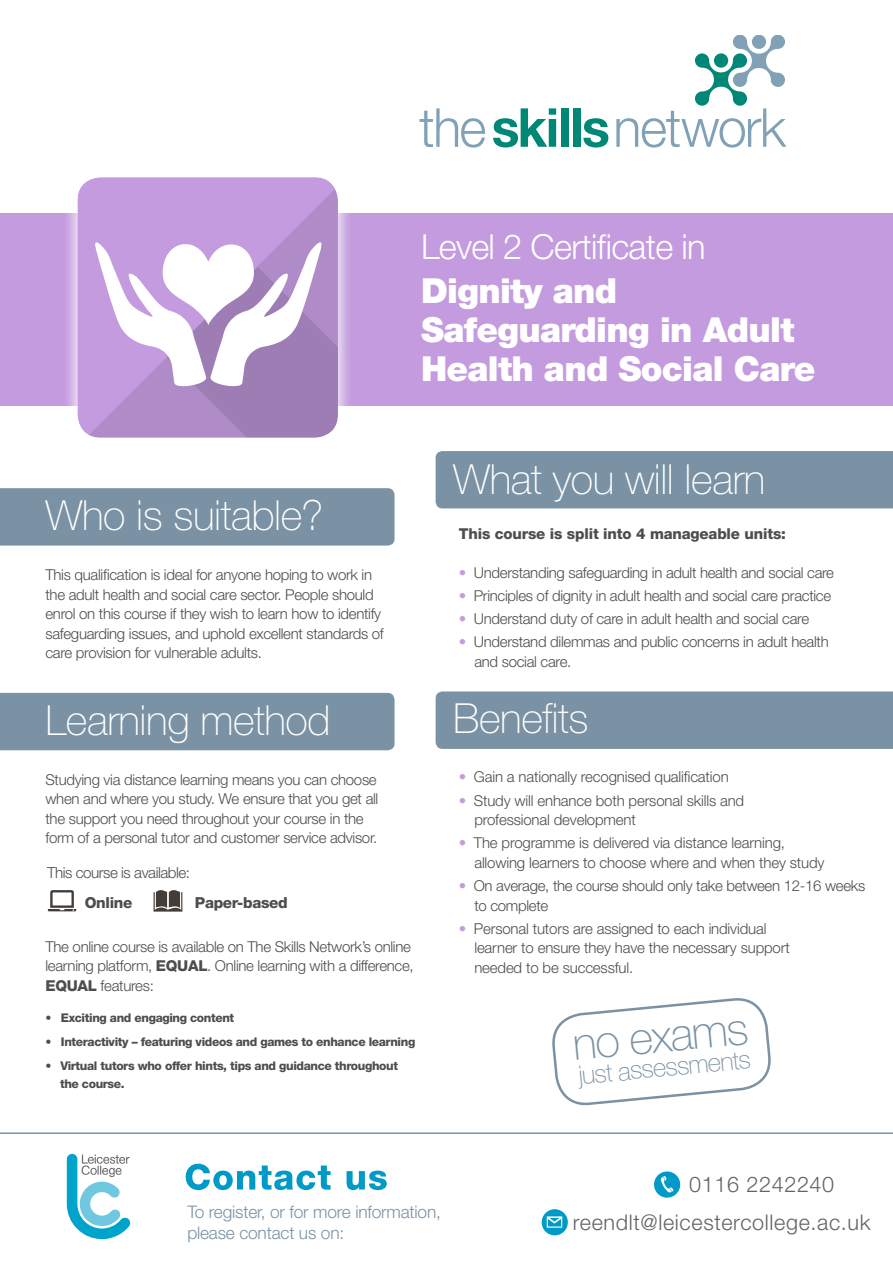
<style>
.page{position:relative;width:893px;height:1263px;background:#fff}
.page>*{position:absolute;margin:0;border:0;box-sizing:border-box;transform-origin:0 0}
.t1{font:100 45.45px "Helvetica Neue LT Pro";color:#7a92a4}
.t2{font:100 41.55px "Helvetica Neue LT Pro";letter-spacing:-.01em;color:#fff}
.t3{font:900 34.5px/39px "Helvetica Neue LT Pro";letter-spacing:-.02em;color:#fff}
.t4{font:300 34.5px "Helvetica Neue LT Pro";letter-spacing:-.02em;color:#fff}
.t5{font:100 25.5px "Helvetica Neue LT Pro";color:#7a92a4}
.t6{font:300 21.6px/37.7px "Helvetica Neue LT Pro";letter-spacing:.03em;color:#636466}
.t7{font:300 17.25px/20.9px "Helvetica Neue LT Pro";letter-spacing:-.01em;color:#7a92a4}
.t8{font:300 15.15px "Helvetica Neue LT Pro";letter-spacing:-.03em;color:#4d4d4f}
.t9{font:800 15.15px "Helvetica Neue LT Pro";letter-spacing:-.02em;color:#4d4d4f}
.t10{font:300 15px/19.5px "Helvetica Neue LT Pro";letter-spacing:-.02em;color:#4d4d4f}
.t11{font:800 15px "Helvetica Neue LT Pro";letter-spacing:-.01em;color:#4d4d4f}
.t12{font:800 12px/18.8px "Helvetica Neue LT Pro";letter-spacing:-.03em;color:#4d4d4f}
.s1{font-weight:800;color:#c39bde}
.s2{font-weight:800}
.s3{font-weight:300}
</style>
<div class="page">
<div style="left:0;top:213px;width:893px;height:193px;background:#c39bde"></div>
<div style="left:63px;top:162px;width:291px;height:291px;background:#fff;opacity:.75"></div>
<svg style="left:77px;top:177px;width:261px;height:261px;background:#b192c7"></svg>
<svg style="left:77px;top:177px;width:249px;height:260px"></svg>
<div style="left:436px;top:451px;width:457px;height:57px;background:#7a92a4"></div>
<div style="left:436px;top:691px;width:457px;height:58px;background:#7a92a4"></div>
<svg style="left:48px;top:890px;width:28px;height:21px"></svg>
<svg style="left:154px;top:890px;width:28px;height:21px"></svg>
<div style="left:0;top:488px;width:395px;height:58px;background:#7a92a4"></div>
<div style="left:0;top:693px;width:395px;height:57px;background:#7a92a4"></div>
<svg style="left:419px;top:108px;width:66px;height:40px"></svg>
<svg style="left:493px;top:108px;width:63px;height:39px"></svg>
<div style="left:561px;top:108px;width:7px;height:39px;background:#008776"></div>
<div style="left:573px;top:108px;width:7px;height:39px;background:#008776"></div>
<svg style="left:583px;top:118px;width:25px;height:29px"></svg>
<svg style="left:616px;top:35px;width:170px;height:113px"></svg>
<svg style="left:552px;top:998px;width:219px;height:108px"></svg>
<svg style="left:186px;top:1164px;width:201px;height:26px"></svg>
<div style="left:654px;top:1171px;width:26px;height:26px;background:#009ac8;border-radius:50%"></div>
<svg style="left:661px;top:1176px;width:12px;height:16px"></svg>
<div style="left:542px;top:1209px;width:26px;height:26px;background:#009ac8;border-radius:50%"></div>
<svg style="left:547px;top:1216px;width:15px;height:12px"></svg>
<hr style="left:0;top:1132px;width:893px;height:2px;background:#7a92a4">
<svg style="left:67px;top:1154px;width:63px;height:85px"></svg>
<h3 class="t4" style="left:421px;top:226px;width:286px">Level 2 Certificate in</h3>
<h2 class="t2" style="left:45px;top:492px;width:279px">Who is suitable?</h2>
<p class="t10" style="left:45px;top:565px;width:340px">This qualification is ideal for anyone hoping to work in the adult health and social care sector. People should enrol on this course if they wish to learn how to identify safeguarding issues, and uphold excellent standards of care provision for vulnerable adults.</p>
<h2 class="t2" style="left:45px;top:696px;width:287px">Learning method</h2>
<h3 class="t3" style="left:421px;top:271px;width:396px">Dignity and<br>Safeguarding in Adult<br>Health and Social Care</h3>
<h2 class="t2" style="left:453px;top:456px;width:314px">What you will learn</h2>
<p class="t11" style="left:459px;top:524px;width:329px">This course is split into 4 manageable units:</p>
<p class="t10" style="left:459px;top:562px;width:377px"><span class="s1">•</span> Understanding safeguarding in adult health and social care</p>
<p class="t10" style="left:459px;top:585px;width:374px"><span class="s1">•</span> Principles of dignity in adult health and social care practice</p>
<p class="t10" style="left:459px;top:609px;width:352px"><span class="s1">•</span> Understand duty of care in adult health and social care</p>
<p class="t10" style="left:474px;top:632px;width:356px;text-indent:-15px"><span class="s1">•</span> Understand dilemmas and public concerns in adult health and social care.</p>
<h2 class="t2" style="left:453px;top:695px;width:137px">Benefits</h2>
<p class="t10" style="left:45px;top:769px;width:334px">Studying via distance learning means you can choose when and where you study. We ensure that you get all the support you need throughout your course in the form of a personal tutor and customer service advisor.</p>
<p class="t8" style="left:47px;top:863px;width:144px">This course is available:</p>
<p class="t9" style="left:85px;top:893px;width:49px">Online</p>
<p class="t9" style="left:195px;top:893px;width:94px">Paper-based</p>
<p class="t10" style="left:45px;top:936px;width:370px">The online course is available on The Skills Network’s online learning platform, <span class="s2">EQUAL</span>. Online learning with a difference,<br><span class="s2">EQUAL</span> features:</p>
<p class="t12" style="left:45px;top:1008px;width:190px"><span class="s3">•</span> Exciting and engaging content</p>
<p class="t12" style="left:45px;top:1032px;width:371px"><span class="s3">•</span> Interactivity – featuring videos and games to enhance learning</p>
<p class="t12" style="left:60px;top:1056px;width:339px;text-indent:-15px"><span class="s3">•</span> Virtual tutors who offer hints, tips and guidance throughout the course.</p>
<p class="t10" style="left:459px;top:767px;width:271px"><span class="s1">•</span> Gain a nationally recognised qualification</p>
<p class="t10" style="left:474px;top:790px;width:271px;text-indent:-15px"><span class="s1">•</span> Study will enhance both personal skills and professional development</p>
<p class="t10" style="left:474px;top:833px;width:352px;text-indent:-15px"><span class="s1">•</span> The programme is delivered via distance learning, allowing learners to choose where and when they study</p>
<p class="t10" style="left:474px;top:876px;width:392px;text-indent:-15px"><span class="s1">•</span> On average, the course should only take between 12-16 weeks to complete</p>
<p class="t10" style="left:474px;top:918px;width:317px;text-indent:-15px"><span class="s1">•</span> Personal tutors are assigned to each individual learner to ensure they have the necessary support needed to be successful.</p>
<h1 class="t1" style="left:570px;top:1019px;width:177px;rotate:-6deg">no exams</h1>
<h3 class="t5" style="left:577px;top:1061px;width:174px;rotate:-6deg">just assessments</h3>
<p class="t7" style="left:187px;top:1201px;width:255px">To register, or for more information, please contact us on:</p>
<h3 class="t6" style="left:573px;top:1165px;width:299px;text-indent:116px">0116 2242240 reendlt@leicestercollege.ac.uk</h3>
</div>
